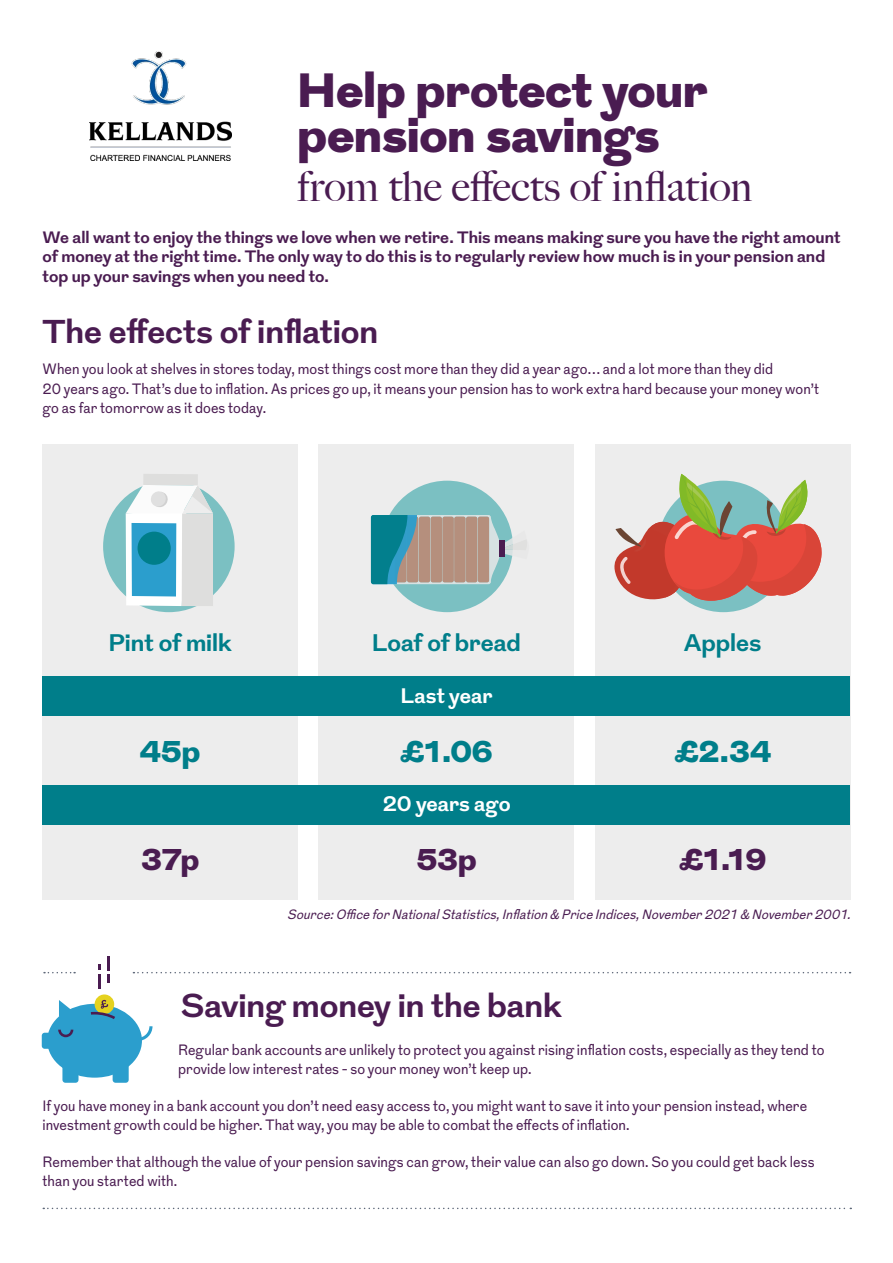
<style>
.page{position:relative;width:893px;height:1263px;background:#fff}
.page>*{position:absolute;margin:0;border:0;box-sizing:border-box;transform-origin:0 0}
.t1{font:900 48px/45px "Grot";letter-spacing:.01em;color:#4a1c51}
.t2{font:500 42px "Big Caslon";color:#4a1c51}
.t3{font:700 33px "Grot";color:#4a1c51}
.t4{font:900 30px "Grot";color:#007e8a}
.t5{font:900 30px "Grot";letter-spacing:-.025em;color:#4a1c51}
.t6{font:700 24px "Grot";color:#007e8a}
.t7{font:700 21px "Grot";color:#fff}
.t8{font:700 16.5px/19.5px "Grot";letter-spacing:.005em;color:#4a1c51}
.t9{font:15px/19.5px "Grot";letter-spacing:.005em;color:#4a1c51;scale:.92 1}
.t10{font:italic 13.5px "Grot";color:#4a1c51;scale:.92 1}
</style>
<div class="page">
<svg style="left:43px;top:1208px;width:808px;height:1px"></svg>
<svg style="left:133px;top:972px;width:717px;height:1px"></svg>
<svg style="left:44px;top:972px;width:31px;height:1px"></svg>
<div style="left:47px;top:1004px;width:95px;height:74px;background:#2b9ecd;border-radius:50%"></div>
<div style="left:42px;top:1033px;width:24px;height:16px;background:#2b9ecd;border-radius:3px"></div>
<div style="left:62px;top:1059px;width:17px;height:24px;background:#2b9ecd;border-radius:3px"></div>
<div style="left:113px;top:1059px;width:16px;height:24px;background:#2b9ecd;border-radius:3px"></div>
<svg style="left:59px;top:1000px;width:13px;height:16px"></svg>
<svg style="left:58px;top:1030px;width:15px;height:7px"></svg>
<svg style="left:138px;top:1026px;width:15px;height:15px"></svg>
<div style="left:95px;top:994px;width:19px;height:20px;background:#e5d21f;border-radius:50%"></div>
<svg style="left:91px;top:999px;width:24px;height:20px"></svg>
<hr style="left:98px;top:974px;width:3px;height:14px;background:#4a1c51">
<svg style="left:98px;top:964px;width:3px;height:5px"></svg>
<svg style="left:107px;top:956px;width:2px;height:27px"></svg>
<div style="left:319px;top:444px;width:255px;height:455px;background:#ededed"></div>
<div style="left:43px;top:444px;width:255px;height:455px;background:#ededed"></div>
<div style="left:103px;top:481px;width:132px;height:131px;background:#7bc0c2;border-radius:50%"></div>
<div style="left:143px;top:474px;width:55px;height:11px;background:#dededd"></div>
<svg style="left:126px;top:485px;width:87px;height:121px;background:#bad8e3"></svg>
<div style="left:138px;top:532px;width:33px;height:33px;background:#007e8a;border-radius:50%"></div>
<div style="left:595px;top:444px;width:255px;height:455px;background:#ededed"></div>
<div style="left:43px;top:785px;width:807px;height:39px;background:#007e8a"></div>
<div style="left:43px;top:677px;width:807px;height:39px;background:#007e8a"></div>
<svg style="left:614px;top:473px;width:208px;height:137px"></svg>
<div style="left:381px;top:481px;width:132px;height:131px;background:#7bc0c2;border-radius:50%"></div>
<svg style="left:371px;top:515px;width:156px;height:69px"></svg>
<img style="left:89px;top:51px;width:142px;height:110px">
<h1 class="t1" style="left:298px;top:70px;width:411px">Help protect your pension savings</h1>
<h2 class="t2" style="left:298px;top:162px;width:456px">from the effects of inflation</h2>
<p class="t8" style="left:43px;top:228px;width:800px">We all want to enjoy the things we love when we retire. This means making sure you have the right amount of money at the right time. The only way to do this is to regularly review how much is in your pension and top up your savings when you need to.</p>
<h3 class="t3" style="left:43px;top:309px;width:337px">The effects of inflation</h3>
<p class="t9" style="left:43px;top:360px;width:846px">When you look at shelves in stores today, most things cost more than they did a year ago… and a lot more than they did<br>20 years ago. That’s due to inflation. As prices go up, it means your pension has to work extra hard because your money won’t go as far tomorrow as it does today.</p>
<h3 class="t6" style="left:109px;top:626px;width:125px">Pint of milk</h3>
<h3 class="t6" style="left:372px;top:626px;width:150px">Loaf of bread</h3>
<h3 class="t6" style="left:684px;top:626px;width:79px">Apples</h3>
<h3 class="t4" style="left:140px;top:730px;width:62px">45p</h3>
<h3 class="t7" style="left:400px;top:681px;width:93px">Last year</h3>
<h3 class="t4" style="left:400px;top:730px;width:94px">£1.06</h3>
<h3 class="t4" style="left:674px;top:730px;width:98px">£2.34</h3>
<h3 class="t7" style="left:382px;top:789px;width:130px">20 years ago</h3>
<h3 class="t5" style="left:141px;top:838px;width:59px">37p</h3>
<h3 class="t5" style="left:416px;top:838px;width:61px">53p</h3>
<h3 class="t5" style="left:679px;top:838px;width:89px">£1.19</h3>
<p class="t10" style="left:287px;top:905px;width:618px">Source:OfficeforNationalStatistics,Inflation&amp; PriceIndices,November2021 &amp; November2001.</p>
<h3 class="t3" style="left:181px;top:983px;width:382px">Saving money in the bank</h3>
<p class="t9" style="left:178px;top:1040px;width:704px">Regular bank accounts are unlikely to protect you against rising inflation costs, especially as they tend to provide low interest rates - so your money won’t keep up.</p>
<p class="t9" style="left:43px;top:1096px;width:833px">If you have money in a bank account you don’t need easy access to, you might want to save it into your pension instead, where investment growth could be higher. That way, you may be able to combat the effects of inflation.</p>
<p class="t9" style="left:43px;top:1152px;width:841px">Remember that although the value of your pension savings can grow, their value can also go down. So you could get back less than you started with.</p>
</div>
